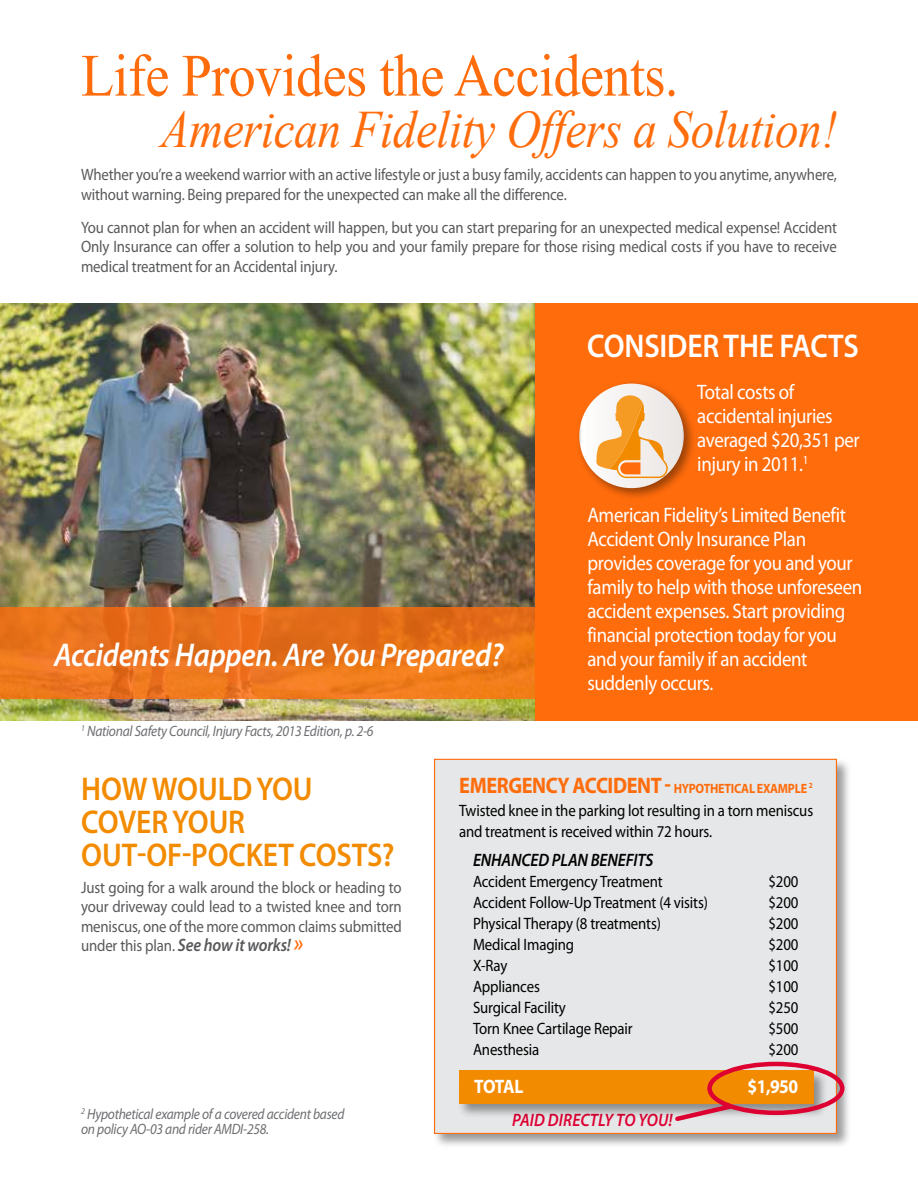
<style>
.page{position:relative;width:918px;height:1188px;background:#fff}
.page>*{position:absolute;margin:0;border:0;box-sizing:border-box;transform-origin:0 0}
.t1{font:60px "Times New Roman";letter-spacing:-.01em;color:#ff6c0c;scale:.9 1}
.t2{font:italic 52.5px "Times New Roman";letter-spacing:-.01em;color:#ff6c0c;scale:.9 1}
.t3{font:600 33px/33px "Myriad Pro";letter-spacing:-.005em;color:#f38b00;scale:.9 1}
.t4{font:italic 600 33px "Myriad Pro";letter-spacing:-.01em;color:#fff;scale:.9 1}
.t5{font:600 33px "Myriad Pro";letter-spacing:-.005em;color:#fff;scale:.9 1}
.t6{font:700 22.5px "Myriad Pro";letter-spacing:-.02em;color:#ff6c0c;scale:.9 1}
.t7{font:21px/24px "Myriad Pro";letter-spacing:-.02em;color:#fff;scale:.9 1}
.t8{font:700 19.5px "Myriad Pro";letter-spacing:-.03em;color:#fff;scale:.9 1}
.t9{font:italic 600 18px "Myriad Pro";letter-spacing:-.01em;color:#000;scale:.9 1}
.t10{font:italic 600 18px "Myriad Pro";letter-spacing:.01em;color:#dd0031;scale:.9 1}
.t11{font:16.5px/19.5px "Myriad Pro";letter-spacing:-.01em;color:#58595b;text-align:justify;scale:.9 1}
.t12{font:16.5px/21px "Myriad Pro";letter-spacing:-.01em;color:#000;scale:.9 1}
.t13{font:italic 15px/15px "Myriad Pro";letter-spacing:-.02em;color:#6d6e71;scale:.9 1}
.t14{font:700 13.5px "Myriad Pro";letter-spacing:-.02em;color:#ff6c0c;scale:.9 1}
.s1{font-weight:600;font-style:italic;font-size:18px}
.s2{font-weight:600;font-style:italic;font-size:24px;color:#ff6c0c}
.s3{font-size:13.5px}
</style>
<div class="page">
<img style="left:0;top:303px;width:536px;height:417px">
<svg style="left:0;top:608px;width:536px;height:91px"></svg>
<div style="left:536px;top:303px;width:382px;height:417px;background:#ff6c0c"></div>
<div style="left:433px;top:757px;width:419px;height:392px;background:#000;opacity:.4"></div>
<div style="left:434px;top:759px;width:403px;height:375px;background:#e6e7e8;border:1px solid #ff6c0c"></div>
<div style="left:575px;top:380px;width:121px;height:121px;background:#000;opacity:.4"></div>
<svg style="left:579px;top:384px;width:105px;height:104px"></svg>
<svg style="left:596px;top:395px;width:72px;height:83px"></svg>
<div style="left:458px;top:1069px;width:370px;height:49px;background:#000;opacity:.4"></div>
<div style="left:459px;top:1070px;width:354px;height:34px;background:#f38b00"></div>
<div style="left:707px;top:1062px;width:138px;height:53px;border:4px solid #dd0031;border-radius:50%"></div>
<svg style="left:672px;top:1101px;width:63px;height:20px"></svg>
<h1 class="t1" style="left:81px;top:35px;width:665px">Life Provides the Accidents.</h1>
<h2 class="t2" style="left:161px;top:93px;width:753px">American Fidelity Offers a Solution!</h2>
<p class="t11" style="left:81px;top:165px;width:842px">Whether you’re a weekend warrior with an active lifestyle or just a busy family, accidents can happen to you anytime, anywhere, without warning. Being prepared for the unexpected can make all the difference.</p>
<p class="t11" style="left:81px;top:217px;width:842px">You cannot plan for when an accident will happen, but you can start preparing for an unexpected medical expense! Accident Only Insurance can offer a solution to help you and your family prepare for those rising medical costs if you have to receive medical treatment for an Accidental injury.</p>
<h3 class="t4" style="left:54px;top:633px;width:501px">Accidents Happen. Are You Prepared?</h3>
<p class="t13" style="left:81px;top:723px;width:327px"><sup>1</sup> National Safety Council, Injury Facts, 2013 Edition, p. 2-6</p>
<h3 class="t5" style="left:587px;top:325px;width:300px">CONSIDER THE FACTS</h3>
<p class="t7" style="left:697px;top:380px;width:182px">Total costs of accidental injuries averaged $20,351 per injury in 2011.<sup>1</sup></p>
<p class="t7" style="left:588px;top:503px;width:307px">American Fidelity’s Limited Benefit<br>Accident Only Insurance Plan provides coverage for you and your family to help with those unforeseen accident expenses. Start providing financial protection today for you and your family if an accident suddenly occurs.</p>
<h3 class="t3" style="left:81px;top:772px;width:350px">HOW WOULD YOU<br>COVER YOUR<br>OUT-OF-POCKET COSTS?</h3>
<p class="t11" style="left:81px;top:877px;width:358px">Just going for a walk around the block or heading to your driveway could lead to a twisted knee and torn meniscus, one of the more common claims submitted under this plan. <span class="s1">See how it works!</span> <span class="s2">»</span></p>
<p class="t13" style="left:81px;top:1107px;width:294px"><sup>2</sup> Hypothetical example of a covered accident based on policy AO-03 and rider AMDI-258.</p>
<h3 class="t6" style="left:459px;top:770px;width:280px">EMERGENCY ACCIDENT - <span class="s3">HYPOTHETIC</span></h3>
<p class="t14" style="left:741px;top:779px;width:81px">AL EXAMPLE <sup>2</sup></p>
<p class="t12" style="left:459px;top:800px;width:395px">Twisted knee in the parking lot resulting in a torn meniscus and treatment is received within 72 hours.</p>
<p class="t9" style="left:473px;top:848px;width:202px">ENHANCED PLAN BENEFITS</p>
<p class="t12" style="left:473px;top:871px;width:212px">Accident Emergency Treatment</p>
<p class="t12" style="left:769px;top:871px;width:35px">$200</p>
<p class="t12" style="left:473px;top:892px;width:263px">Accident Follow-Up Treatment (4 visits)</p>
<p class="t12" style="left:769px;top:892px;width:35px">$200</p>
<p class="t12" style="left:473px;top:913px;width:210px">Physical Therapy (8 treatments)</p>
<p class="t12" style="left:769px;top:913px;width:35px">$200</p>
<p class="t12" style="left:473px;top:934px;width:114px">Medical Imaging</p>
<p class="t12" style="left:769px;top:934px;width:35px">$200</p>
<p class="t12" style="left:473px;top:955px;width:40px">X-Ray</p>
<p class="t12" style="left:769px;top:955px;width:35px">$100</p>
<p class="t12" style="left:473px;top:976px;width:76px">Appliances</p>
<p class="t12" style="left:769px;top:976px;width:35px">$100</p>
<p class="t12" style="left:473px;top:997px;width:105px">Surgical Facility</p>
<p class="t12" style="left:769px;top:997px;width:35px">$250</p>
<p class="t12" style="left:473px;top:1018px;width:179px">Torn Knee Cartilage Repair</p>
<p class="t12" style="left:769px;top:1018px;width:35px">$500</p>
<p class="t12" style="left:473px;top:1039px;width:75px">Anesthesia</p>
<p class="t12" style="left:769px;top:1039px;width:35px">$200</p>
<p class="t8" style="left:474px;top:1074px;width:56px">TOTAL</p>
<p class="t8" style="left:748px;top:1074px;width:58px">$1,950</p>
<p class="t10" style="left:512px;top:1108px;width:78px">Paid directly</p>
<p class="t10" style="left:616px;top:1108px;width:64px">to you!</p>
</div>
